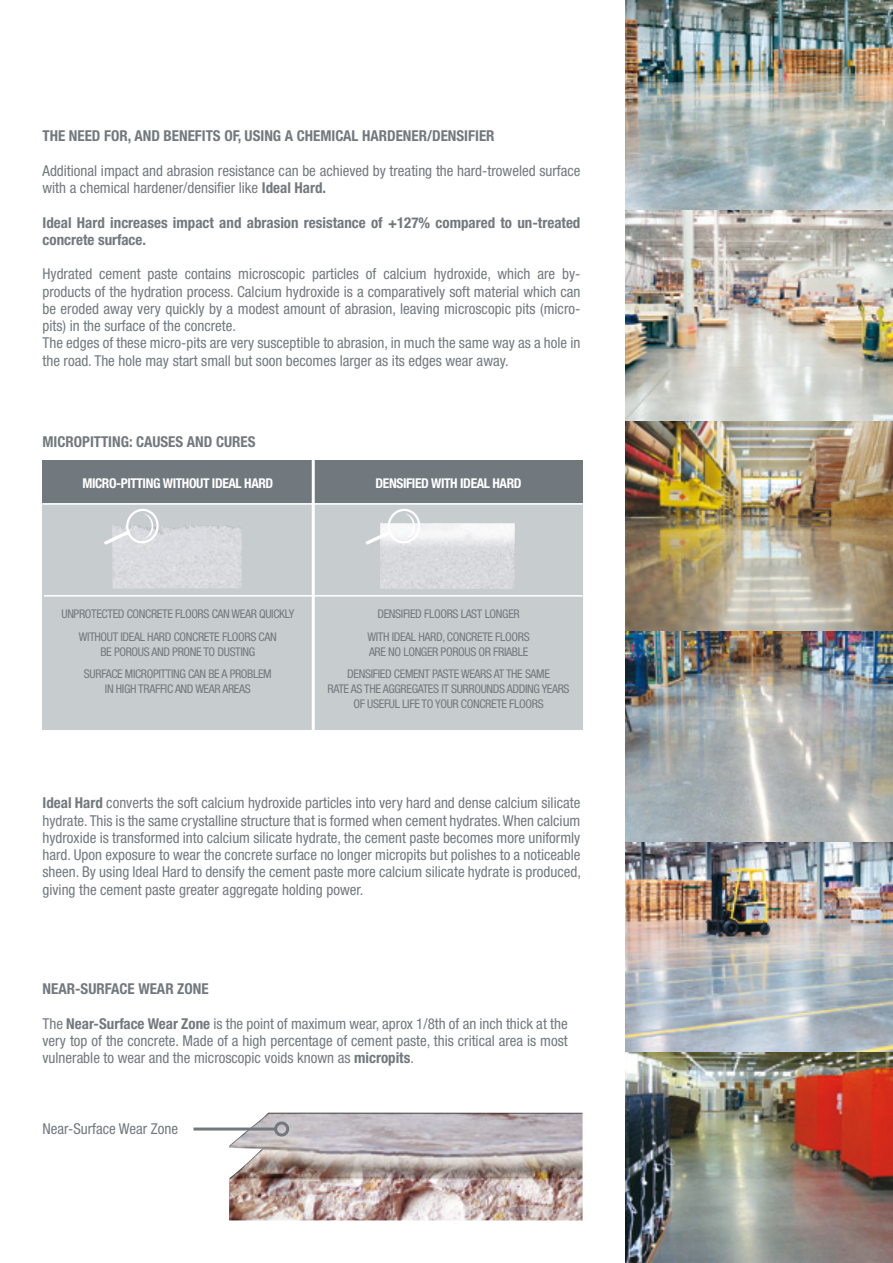
<style>
.page{position:relative;width:893px;height:1263px;background:#fff}
.page>*{position:absolute;margin:0;border:0;box-sizing:border-box;transform-origin:0 0}
.t1{font:condensed 15px/17.2px "Helvetica Neue";color:#72797e}
.t2{font:700 condensed 15px/17.2px "Helvetica Neue";color:#72797e}
.t3{font:700 condensed 13.5px "Helvetica Neue";letter-spacing:-.03em;color:#fff}
.t4{font:condensed 12px/15px "Helvetica Neue";letter-spacing:-.03em;color:#72797e;text-align:center}
.s1{font-weight:700}
</style>
<div class="page">
<img style="left:625px;top:0;width:268px;height:1263px">
<img style="left:229px;top:1113px;width:354px;height:107px">
<hr style="left:193px;top:1127px;width:83px;height:3px;background:#72797e">
<div style="left:274px;top:1121px;width:15px;height:15px;border:3px solid #72797e;border-radius:50%"></div>
<div style="left:43px;top:461px;width:540px;height:42px;background:#72797e"></div>
<div style="left:43px;top:503px;width:540px;height:227px;background:#c7cccf"></div>
<hr style="left:312px;top:456px;width:3px;height:284px;background:#fff">
<hr style="left:43px;top:503px;width:540px;height:2px;background:#fff">
<hr style="left:44px;top:595px;width:539px;height:1px;background:#fff">
<img style="left:112px;top:525px;width:130px;height:64px">
<img style="left:380px;top:523px;width:135px;height:66px">
<svg style="left:104px;top:509px;width:55px;height:38px"></svg>
<svg style="left:366px;top:509px;width:54px;height:38px"></svg>
<p class="t2" style="left:43px;top:127px;width:453px">THE NEED FOR, AND BENEFITS OF, USING A CHEMICAL HARDENER/DENSIFIER</p>
<p class="t1" style="left:43px;top:162px;width:539px">Additional impact and abrasion resistance can be achieved by treating the hard-troweled surface with a chemical hardener/densifier like <span class="s1">IDEAL HARD.</span></p>
<p class="t2" style="left:43px;top:213px;width:539px">IDEAL HARD INCREASES IMPACT AND ABRASION RESISTANCE OF +127% COMPARED TO UN-TREATED<br>CONCRETE SURFACE.</p>
<p class="t1" style="left:43px;top:265px;width:539px">Hydrated cement paste contains microscopic particles of calcium hydroxide, which are by&shy;products of the hydration process. Calcium hydroxide is a comparatively soft material which can be eroded away very quickly by a modest amount of abrasion, leaving microscopic pits (micro&shy;pits) in the surface of the concrete.<br>The edges of these micro-pits are very susceptible to abrasion, in much the same way as a hole in the road. The hole may start small but soon becomes larger as its edges wear away.</p>
<p class="t2" style="left:43px;top:433px;width:213px">MICROPITTING: CAUSES AND CURES</p>
<p class="t3" style="left:82px;top:475px;width:192px">MICRO-PITTING WITHOUT IDEAL HARD</p>
<p class="t3" style="left:376px;top:475px;width:147px">DENSIFIED WITH IDEAL HARD</p>
<p class="t4" style="left:61px;top:606px;width:13px">Unprotected</p>
<p class="t4" style="left:127px;top:606px;width:7px">concrete</p>
<p class="t4" style="left:175px;top:606px;width:7px">floors</p>
<p class="t4" style="left:212px;top:606px;width:28px">can wear</p>
<p class="t4" style="left:259px;top:606px;width:13px">quickl</p>
<p class="t4" style="left:289px;top:606px;width:7px">y</p>
<p class="t4" style="left:79px;top:629px;width:199px">WITHOUT IDEAL HARD CONCRETE FLOORS CAN<br>BE POROUS AND PRONE TO DUSTING</p>
<p class="t4" style="left:84px;top:666px;width:13px">Surface</p>
<p class="t4" style="left:125px;top:666px;width:6px">micropitting</p>
<p class="t4" style="left:188px;top:666px;width:72px">can beaproblem</p>
<p class="t4" style="left:105px;top:681px;width:17px">in high</p>
<p class="t4" style="left:138px;top:681px;width:6px">traffic</p>
<p class="t4" style="left:175px;top:681px;width:28px">and wear</p>
<p class="t4" style="left:222px;top:681px;width:7px">areas</p>
<p class="t4" style="left:377px;top:606px;width:12px">Densified</p>
<p class="t4" style="left:424px;top:606px;width:7px">floors</p>
<p class="t4" style="left:461px;top:606px;width:7px">last</p>
<p class="t4" style="left:485px;top:606px;width:7px">longer</p>
<p class="t4" style="left:367px;top:629px;width:33px">With Ideal</p>
<p class="t4" style="left:418px;top:629px;width:36px">Hard , concrete</p>
<p class="t4" style="left:495px;top:629px;width:7px">floors</p>
<p class="t4" style="left:369px;top:644px;width:42px">are nolonger</p>
<p class="t4" style="left:441px;top:644px;width:7px">porous</p>
<p class="t4" style="left:479px;top:644px;width:45px">orfriable</p>
<p class="t4" style="left:347px;top:666px;width:12px">Densified</p>
<p class="t4" style="left:394px;top:666px;width:7px">cement</p>
<p class="t4" style="left:432px;top:666px;width:7px">paste</p>
<p class="t4" style="left:461px;top:666px;width:8px">wears</p>
<p class="t4" style="left:494px;top:666px;width:39px">atthe same</p>
<p class="t4" style="left:328px;top:681px;width:7px">rate</p>
<p class="t4" style="left:351px;top:681px;width:39px">asthe aggregates</p>
<p class="t4" style="left:441px;top:681px;width:17px">it surrounds</p>
<p class="t4" style="left:507px;top:681px;width:7px">adding</p>
<p class="t4" style="left:542px;top:681px;width:12px">years</p>
<p class="t4" style="left:353px;top:696px;width:21px">of useful</p>
<p class="t4" style="left:402px;top:696px;width:6px">life</p>
<p class="t4" style="left:422px;top:696px;width:47px">to your concrete</p>
<p class="t4" style="left:509px;top:696px;width:7px">floors</p>
<p class="t1" style="left:43px;top:794px;width:540px;text-align:justify"><span class="s1">IDEAL HARD</span> converts the soft calcium hydroxide particles into very hard and dense calcium silicate hydrate. This is the same crystalline structure that is formed when cement hydrates. When calcium hydroxide is transformed into calcium silicate hydrate, the cement paste becomes more uniformly hard. Upon exposure to wear the concrete surface no longer micropits but polishes to a noticeable sheen. By using Ideal Hard to densify the cement paste more calcium silicate hydrate is produced, giving the cement paste greater aggregate holding power.</p>
<p class="t2" style="left:43px;top:980px;width:168px">NEAR-SURFACE WEAR ZONE</p>
<p class="t1" style="left:43px;top:1014px;width:527px;text-align:justify">The <span class="s1">NEAR-SURFACE WEAR ZONE</span> is the point of maximum wear, aprox 1/8th of an inch thick at the very top of the concrete. Made of a high percentage of cement paste, this critical area is most vulnerable to wear and the microscopic voids known as <span class="s1">MICROPITS</span>.</p>
<p class="t1" style="left:43px;top:1120px;width:137px">Near-Surface Wear Zone</p>
</div>
